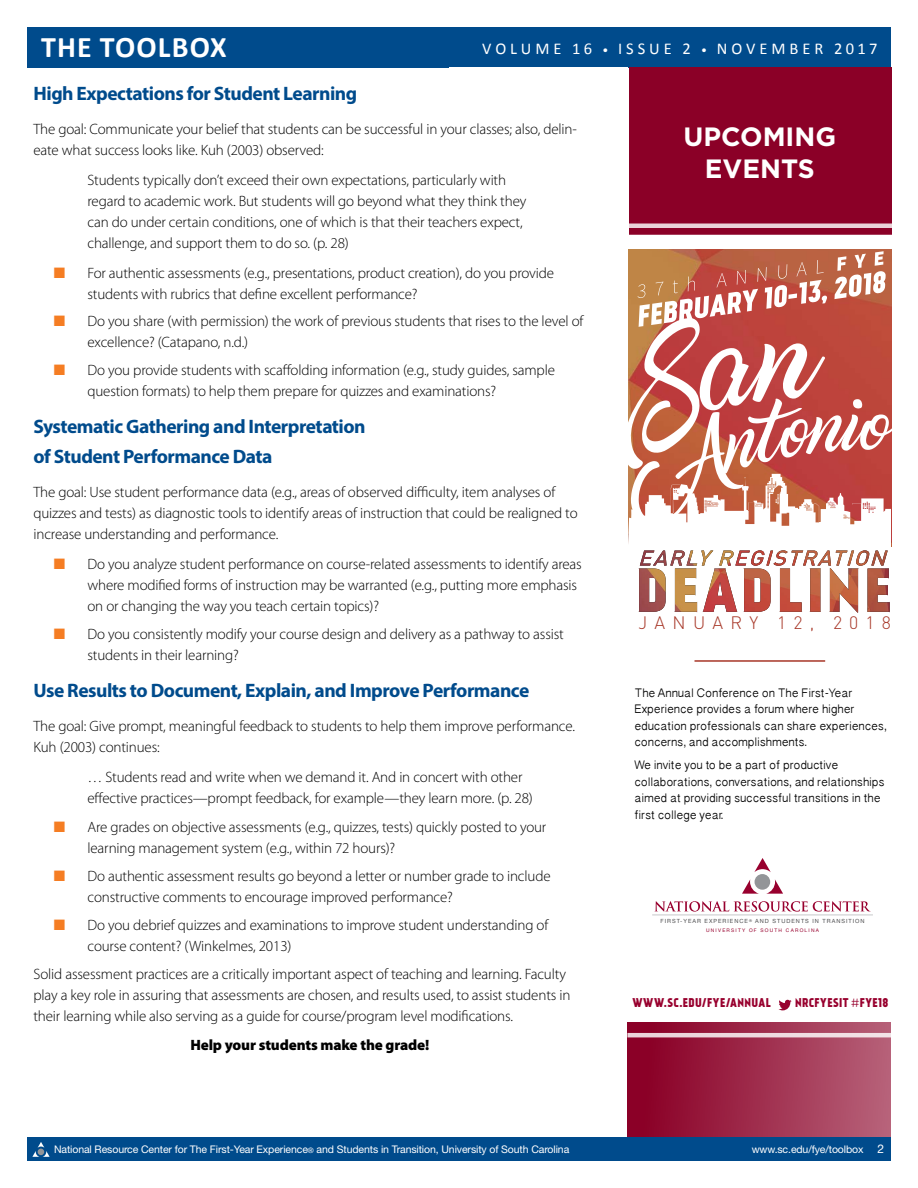
<style>
.page{position:relative;width:918px;height:1188px;background:#fff}
.page>*{position:absolute;margin:0;border:0;box-sizing:border-box;transform-origin:0 0}
.t1{font:700 30px "Calibri";letter-spacing:.04em;color:#fff}
.t2{font:700 26.4px/31.8px "Gotham";color:#fff;text-align:center}
.t3{font:700 19.5px/30px "Myriad Pro";letter-spacing:-.025em;color:#004b8c}
.t4{font:300 17.85px "DIN Pro";letter-spacing:.405em;color:#a73627}
.t5{font:16.5px "Calibri";letter-spacing:.24em;color:#fff}
.t6{font:300 15px/21px "Myriad Pro";letter-spacing:-.01em;color:#000}
.t7{font:900 15px "Myriad Pro";letter-spacing:-.01em;color:#000}
.t8{font:13.65px/16.4px "Oriya Sangam MN";color:#000}
.t9{font:12px "Kankin";letter-spacing:.035em;color:#98002e}
.t10{font:10.5px "Helvetica Neue LT Std";letter-spacing:-.01em;color:#fff}
.t11{font:5.7px "Helvetica Neue";letter-spacing:.175em;color:#4d4d4f}
.t12{font:4.95px "Helvetica Neue";letter-spacing:.25em;color:#98002e}
.s1{font-size:12px}
.s2{color:#f57d23}
.s3{font-family:"Moon";font-weight:300}
.s4{font-size:7.5px}
</style>
<div class="page">
<div style="left:27px;top:27px;width:864px;height:41px;background:#004b8c"></div>
<div style="left:27px;top:1138px;width:864px;height:23px;background:#004b8c"></div>
<svg style="left:32px;top:1142px;width:18px;height:15px"></svg>
<div style="left:627px;top:1022px;width:264px;height:115px;background:linear-gradient(to right,#880021,#b76279)"></div>
<div style="left:629px;top:67px;width:262px;height:168px;background:#8b0027"></div>
<hr style="left:629px;top:224px;width:270px;height:4px;background:#ead3d9">
<svg style="left:627px;top:1033px;width:264px;height:4px"></svg>
<svg style="left:654px;top:901px;width:217px;height:11px"></svg>
<hr style="left:652px;top:915px;width:221px;height:1px;background:#c7c8ca">
<svg style="left:754px;top:858px;width:17px;height:14px"></svg>
<svg style="left:742px;top:879px;width:17px;height:15px"></svg>
<svg style="left:766px;top:879px;width:17px;height:15px"></svg>
<div style="left:755px;top:874px;width:15px;height:16px;background:#939598;border-radius:50%"></div>
<svg style="left:779px;top:1000px;width:13px;height:10px"></svg>
<svg style="left:628px;top:251px;width:264px;height:362px"></svg>
<img style="left:640px;top:550px;width:248px;height:16px">
<hr style="left:695px;top:660px;width:130px;height:2px;background:#a73627">
<h1 class="t1" style="left:41px;top:28px;width:187px">THE TOOLBOX</h1>
<p class="t5" style="left:482px;top:38px;width:397px">VOLUME 16 <span class="s1">•</span> ISSUE 2 <span class="s1">•</span> NOVEMBER 2017</p>
<h3 class="t3" style="left:33px;top:78px;width:325px">High Expectations for Student Learning</h3>
<p class="t6" style="left:33px;top:119px;width:545px">The goal: Communicate your belief that students can be successful in your classes; also, delin&shy;eate what success looks like. Kuh (2003) observed:</p>
<p class="t6" style="left:87px;top:169px;width:440px">Students typically don’t exceed their own expectations, particularly with regard to academic work. But students will go beyond what they think they can do under certain conditions, one of which is that their teachers expect, challenge, and support them to do so. (p. 28)</p>
<p class="t6" style="left:87px;top:262px;width:468px;text-indent:-34px"><span class="s2">■</span> For authentic assessments (e.g., presentations, product creation), do you provide students with rubrics that define excellent performance?</p>
<p class="t6" style="left:87px;top:311px;width:497px;text-indent:-34px"><span class="s2">■</span> Do you share (with permission) the work of previous students that rises to the level of excellence? (Catapano, n.d.)</p>
<p class="t6" style="left:87px;top:360px;width:469px;text-indent:-34px"><span class="s2">■</span> Do you provide students with scaffolding information (e.g., study guides, sample question formats) to help them prepare for quizzes and examinations?</p>
<h3 class="t3" style="left:33px;top:411px;width:334px">Systematic Gathering and Interpretation of Student Performance Data</h3>
<p class="t6" style="left:33px;top:482px;width:546px">The goal: Use student performance data (e.g., areas of observed difficulty, item analyses of quizzes and tests) as diagnostic tools to identify areas of instruction that could be realigned to increase understanding and performance.</p>
<p class="t6" style="left:87px;top:553px;width:496px;text-indent:-34px"><span class="s2">■</span> Do you analyze student performance on course-related assessments to identify areas where modified forms of instruction may be warranted (e.g., putting more emphasis on or changing the way you teach certain topics)?</p>
<p class="t6" style="left:87px;top:623px;width:478px;text-indent:-34px"><span class="s2">■</span> Do you consistently modify your course design and delivery as a pathway to assist students in their learning?</p>
<h3 class="t3" style="left:33px;top:674px;width:497px">Use Results to Document, Explain, and Improve Performance</h3>
<p class="t6" style="left:33px;top:715px;width:543px">The goal: Give prompt, meaningful feedback to students to help them improve performance.<br>Kuh (2003) continues:</p>
<p class="t6" style="left:87px;top:766px;width:447px">… Students read and write when we demand it. And in concert with other effective practices—prompt feedback, for example—they learn more. (p. 28)</p>
<p class="t6" style="left:87px;top:817px;width:460px;text-indent:-34px"><span class="s2">■</span> Are grades on objective assessments (e.g., quizzes, tests) quickly posted to your learning management system (e.g., within 72 hours)?</p>
<p class="t6" style="left:87px;top:866px;width:465px;text-indent:-34px"><span class="s2">■</span> Do authentic assessment results go beyond a letter or number grade to include constructive comments to encourage improved performance?</p>
<p class="t6" style="left:87px;top:914px;width:462px;text-indent:-34px"><span class="s2">■</span> Do you debrief quizzes and examinations to improve student understanding of course content? (Winkelmes, 2013)</p>
<p class="t6" style="left:33px;top:963px;width:538px">Solid assessment practices are a critically important aspect of teaching and learning. Faculty play a key role in assuring that assessments are chosen, and results used, to assist students in their learning while also serving as a guide for course/program level modifications.</p>
<p class="t7" style="left:190px;top:1035px;width:240px">Help your students make the grade!</p>
<h2 class="t2" style="left:684px;top:120px;width:154px">UPCOMING<br>EVENTS</h2>
<p class="t4" style="left:639px;top:611px;width:254px">JANUARY 12, 2018</p>
<p class="t8" style="left:634px;top:684px;width:254px">The Annual Conference on The First-Year Experience provides a forum where higher education professionals can share experiences, concerns, and accomplishments.</p>
<p class="t8" style="left:634px;top:756px;width:252px">We invite you to be a part of productive collaborations, conversations, and relationships aimed at providing successful transitions in the first college year.</p>
<p class="t11" style="left:660px;top:918px;width:206px">FIRST-YEAR EXPERIENCE<sup>®</sup> AND STUDENTS IN TRANSITION</p>
<p class="t12" style="left:706px;top:927px;width:114px">UNIVERSITY OF SOUTH CAROLINA</p>
<p class="t9" style="left:632px;top:995px;width:140px">WWW.SC.EDU/FYE/ANNUAL</p>
<p class="t9" style="left:795px;top:995px;width:95px">NRCFYESIT <span class="s3">#</span>FYE18</p>
<p class="t10" style="left:54px;top:1143px;width:517px">National Resource Center for The First-Year Experience<span class="s4">®</span> and Students in Transition, University of South Carolina</p>
<p class="t10" style="left:752px;top:1143px;width:134px">www.sc.edu/fye/toolbox <span class="s1">2</span></p>
</div>
